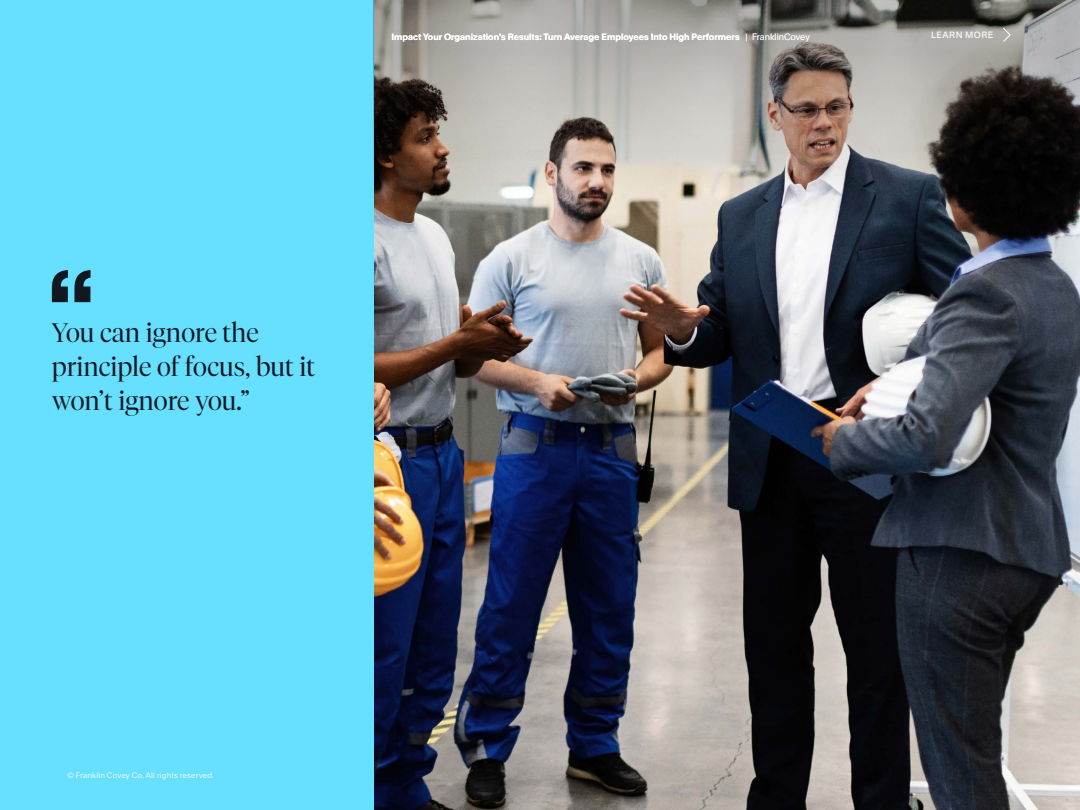
<style>
.page{position:relative;width:1080px;height:810px;background:#fff}
.page>*{position:absolute;margin:0;border:0;box-sizing:border-box;transform-origin:0 0}
.t1{font:300 26.62px/34px "Tiempos Fine";color:#101820}
.t2{font:700 8.75px "Rand";color:#fff}
.t3{font:500 8.75px "Rand";letter-spacing:.055em;color:#fff}
.t4{font:7.5px "Rand";letter-spacing:.02em;color:#fff}
.s1{font-weight:300}
</style>
<div class="page">
<img style="left:374px;top:311px;width:706px;height:499px">
<div style="left:0;top:0;width:374px;height:810px;background:#67dfff"></div>
<img style="left:374px;top:0;width:706px;height:311px">
<svg style="left:52px;top:270px;width:39px;height:32px"></svg>
<svg style="left:1002px;top:27px;width:10px;height:16px"></svg>
<p class="t2" style="left:392px;top:30px;width:420px">Impact Your Organization’s Results: Turn Average Employees Into High Performers <span class="s1">| FranklinCovey</span></p>
<p class="t3" style="left:931px;top:28px;width:64px">LEARN MORE</p>
<h1 class="t1" style="left:52px;top:315px;width:265px">You can ignore the principle of focus, but it won’t ignore you.”</h1>
<p class="t4" style="left:68px;top:769px;width:148px">© Franklin Covey Co. All rights reserved.</p>
<p class="t4" style="left:1008px;top:768px;width:6px">5</p>
</div>
